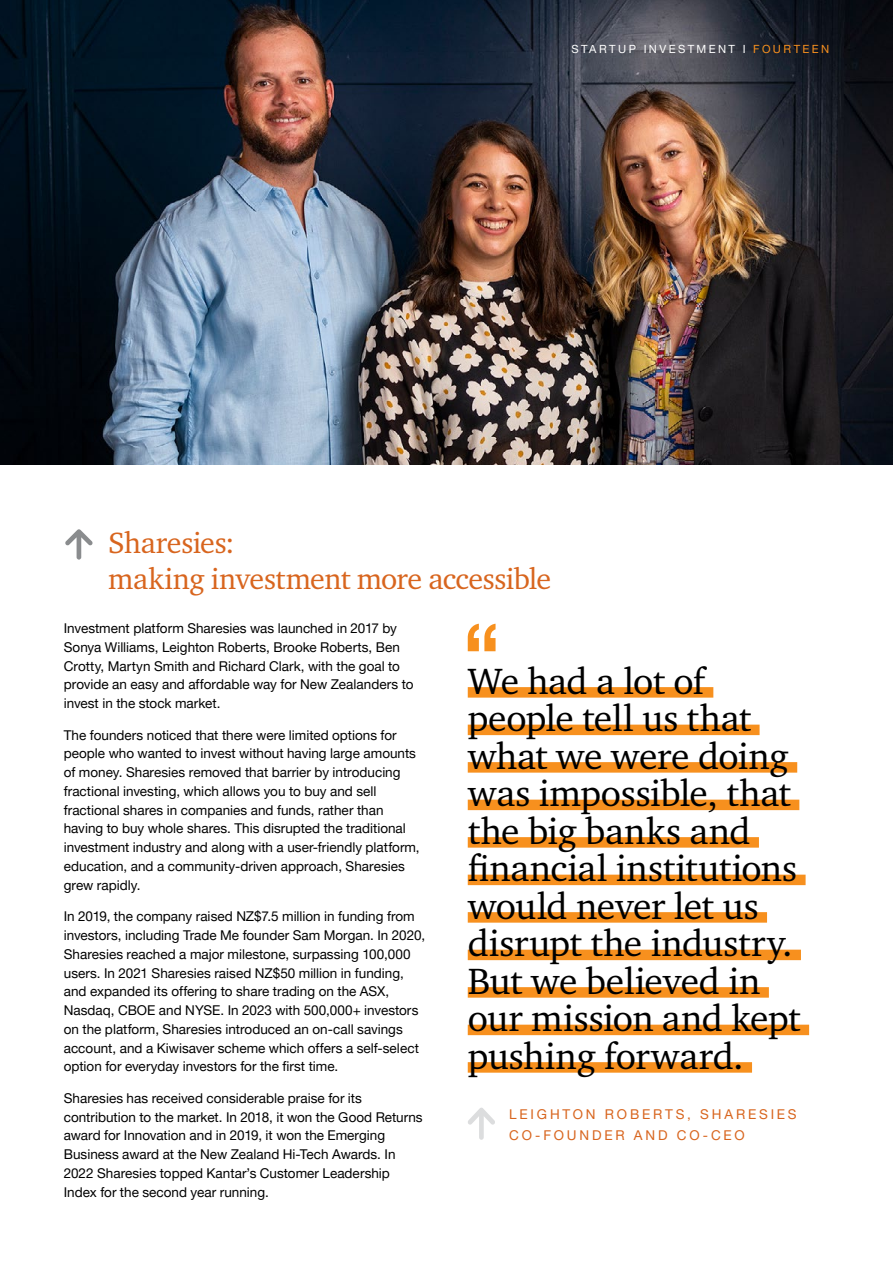
<style>
.page{position:relative;width:893px;height:1263px;background:#fff}
.page>*{position:absolute;margin:0;border:0;box-sizing:border-box;transform-origin:0 0}
.t1{font:37.5px/37.5px "Charter ITC Pro";letter-spacing:-.01em;color:#000}
.t2{font:30px/36px "Charter ITC Pro";letter-spacing:-.015em;color:#d8651e}
.t3{font:13.5px/18.8px "Helvetica Neue LT Pro";color:#000}
.t4{font:13.5px/21px "Helvetica Neue LT Pro";letter-spacing:.21em;color:#d8651e}
.t5{font:11.25px "Helvetica Neue LT Pro";letter-spacing:.215em;color:#fff}
.s1{color:#f7901e}
</style>
<div class="page">
<img style="left:0;top:0;width:893px;height:465px">
<svg style="left:65px;top:529px;width:28px;height:31px"></svg>
<svg style="left:468px;top:1107px;width:27px;height:33px"></svg>
<div style="left:468px;top:687px;width:245px;height:11px;background:#f7901e"></div>
<div style="left:468px;top:725px;width:292px;height:10px;background:#f7901e"></div>
<div style="left:468px;top:762px;width:329px;height:11px;background:#f7901e"></div>
<div style="left:468px;top:800px;width:331px;height:10px;background:#f7901e"></div>
<div style="left:468px;top:837px;width:291px;height:11px;background:#f7901e"></div>
<div style="left:468px;top:875px;width:338px;height:10px;background:#f7901e"></div>
<div style="left:468px;top:912px;width:299px;height:11px;background:#f7901e"></div>
<div style="left:468px;top:950px;width:333px;height:10px;background:#f7901e"></div>
<div style="left:468px;top:987px;width:301px;height:11px;background:#f7901e"></div>
<div style="left:468px;top:1025px;width:341px;height:10px;background:#f7901e"></div>
<div style="left:468px;top:1062px;width:284px;height:11px;background:#f7901e"></div>
<svg style="left:468px;top:624px;width:28px;height:27px"></svg>
<p class="t5" style="left:572px;top:42px;width:259px">STARTUP INVESTMENT I <span class="s1">FOURTEEN</span></p>
<h2 class="t2" style="left:108px;top:524px;width:444px">Sharesies:<br>making investment more accessible</h2>
<p class="t3" style="left:64px;top:619px;width:351px">Investment platform Sharesies was launched in 2017 by Sonya Williams, Leighton Roberts, Brooke Roberts, Ben Crotty, Martyn Smith and Richard Clark, with the goal to provide an easy and affordable way for New Zealanders to invest in the stock market.</p>
<p class="t3" style="left:64px;top:725px;width:357px">The founders noticed that there were limited options for people who wanted to invest without having large amounts of money. Sharesies removed that barrier by introducing fractional investing, which allows you to buy and sell fractional shares in companies and funds, rather than having to buy whole shares. This disrupted the traditional investment industry and along with a user-friendly platform, education, and a community-driven approach, Sharesies grew rapidly.</p>
<p class="t3" style="left:64px;top:907px;width:363px">In 2019, the company raised NZ$7.5 million in funding from investors, including Trade Me founder Sam Morgan. In 2020, Sharesies reached a major milestone, surpassing 100,000 users. In 2021 Sharesies raised NZ$50 million in funding, and expanded its offering to share trading on the ASX, Nasdaq, CBOE and NYSE. In 2023 with 500,000+ investors on the platform, Sharesies introduced an on-call savings account, and a Kiwisaver scheme which offers a self-select option for everyday investors for the first time.</p>
<p class="t3" style="left:64px;top:1088px;width:360px">Sharesies has received considerable praise for its contribution to the market. In 2018, it won the Good Returns award for Innovation and in 2019, it won the Emerging Business award at the New Zealand Hi-Tech Awards. In 2022 Sharesies topped Kantar’s Customer Leadership Index for the second year running.</p>
<h1 class="t1" style="left:468px;top:662px;width:335px">We had a lot of people tell us that what we were doing was impossible, that the big banks and financial institutions would never let us disrupt the industry.<br>But we believed in our mission and kept pushing forward.</h1>
<p class="t4" style="left:509px;top:1103px;width:289px">LEIGHTON ROBERTS, SHARESIES<br>CO-FOUNDER AND CO- CEO</p>
</div>
